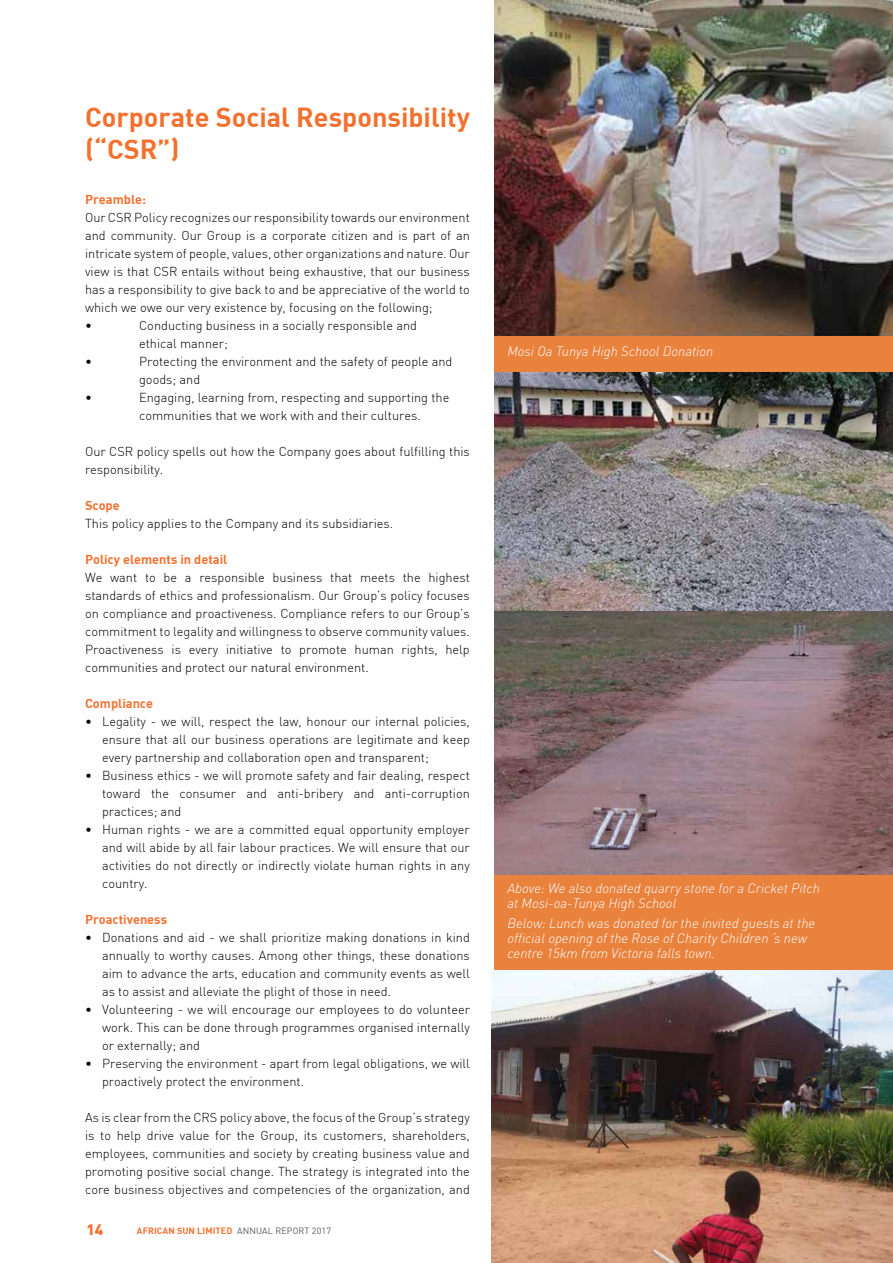
<style>
.page{position:relative;width:893px;height:1263px;background:#fff}
.page>*{position:absolute;margin:0;border:0;box-sizing:border-box;transform-origin:0 0}
.t1{font:27px/32.4px "DIN Bold";color:#f3702e}
.t2{font:900 15px "DIN";color:#f3702e}
.t3{font:italic 300 13.5px/15px "DIN";color:#fff}
.t4{font:300 12.75px/18px "DIN";color:#000;text-align:justify}
.t5{font:12.75px "DIN Bold";color:#f3702e}
.t6{font:9px "DIN Bold";letter-spacing:.01em;color:#f3702e}
.s1{font-family:"DIN";color:#58595b}
</style>
<div class="page">
<div style="left:494px;top:0;width:399px;height:1263px;background:#e8823d"></div>
<img style="left:494px;top:373px;width:399px;height:239px">
<img style="left:494px;top:0;width:399px;height:336px">
<img style="left:494px;top:612px;width:399px;height:262px">
<img style="left:491px;top:970px;width:402px;height:293px">
<h1 class="t1" style="left:85px;top:100px;width:386px">Corporate Social Responsibility (“CSR”)</h1>
<p class="t5" style="left:85px;top:191px;width:62px">Preamble:</p>
<p class="t4" style="left:85px;top:210px;width:386px;text-align:left">Our CSR Policy recognizes our responsibility towards our environment and community. Our Group is a corporate citizen and is part of an intricate system of people, values, other organizations and nature. Our view is that CSR entails without being exhaustive, that our business has a responsibility to give back to and be appreciative of the world to which we owe our very existence by, focusing on the following;<br>•</p>
<p class="t4" style="left:139px;top:318px;width:280px">Conducting business in a socially responsible and ethical manner;</p>
<p class="t4" style="left:85px;top:354px;width:8px">•</p>
<p class="t4" style="left:139px;top:354px;width:315px">Protecting the environment and the safety of people and goods; and</p>
<p class="t4" style="left:85px;top:390px;width:8px">•</p>
<p class="t4" style="left:139px;top:390px;width:312px">Engaging, learning from, respecting and supporting the communities that we work with and their cultures.</p>
<p class="t4" style="left:85px;top:444px;width:386px">Our CSR policy spells out how the Company goes about fulfilling this responsibility.</p>
<p class="t5" style="left:85px;top:497px;width:36px">Scope</p>
<p class="t4" style="left:85px;top:516px;width:310px">This policy applies to the Company and its subsidiaries.</p>
<p class="t5" style="left:85px;top:551px;width:144px">Policy elements in detail</p>
<p class="t4" style="left:85px;top:570px;width:386px">We want to be a responsible business that meets the highest standards of ethics and professionalism. Our Group’s policy focuses on compliance and proactiveness. Compliance refers to our Group’s commitment to legality and willingness to observe community values.<br>Proactiveness is every initiative to promote human rights, help communities and protect our natural environment.</p>
<p class="t5" style="left:85px;top:695px;width:70px">Compliance</p>
<p class="t4" style="left:102px;top:714px;width:369px;text-indent:-17px">• Legality - we will, respect the law, honour our internal policies, ensure that all our business operations are legitimate and keep every partnership and collaboration open and transparent;</p>
<p class="t4" style="left:102px;top:768px;width:369px;text-indent:-17px">• Business ethics - we will promote safety and fair dealing, respect toward the consumer and anti-bribery and anti-corruption practices; and</p>
<p class="t4" style="left:102px;top:822px;width:369px;text-indent:-17px">• Human rights - we are a committed equal opportunity employer and will abide by all fair labour practices. We will ensure that our activities do not directly or indirectly violate human rights in any country.</p>
<p class="t5" style="left:85px;top:911px;width:83px">Proactiveness</p>
<p class="t4" style="left:102px;top:930px;width:369px;text-indent:-17px">• Donations and aid - we shall prioritize making donations in kind annually to worthy causes. Among other things, these donations aim to advance the arts, education and community events as well as to assist and alleviate the plight of those in need.</p>
<p class="t4" style="left:102px;top:1002px;width:369px;text-indent:-17px">• Volunteering - we will encourage our employees to do volunteer work. This can be done through programmes organised internally or externally; and</p>
<p class="t4" style="left:102px;top:1056px;width:369px;text-indent:-17px">• Preserving the environment - apart from legal obligations, we will proactively protect the environment.</p>
<p class="t4" style="left:85px;top:1110px;width:386px">As is clear from the CRS policy above, the focus of the Group’s strategy is to help drive value for the Group, its customers, shareholders, employees, communities and society by creating business value and promoting positive social change. The strategy is integrated into the core business objectives and competencies of the organization, and</p>
<p class="t2" style="left:87px;top:1219px;width:18px">14</p>
<p class="t6" style="left:137px;top:1225px;width:196px">AFRICAN SUN LIMITED <span class="s1">ANNUAL REPORT 2017</span></p>
<p class="t3" style="left:507px;top:343px;width:207px">Mosi Oa Tunya High School Donation</p>
<p class="t3" style="left:507px;top:880px;width:314px">Above: We also donated quarry stone for a Cricket Pitch at Mosi-oa-Tunya High School</p>
<p class="t3" style="left:507px;top:915px;width:309px">Below: Lunch was donated for the invited guests at the official opening of the Rose of Charity Children ‘s new centre 15km from Victoria falls town.</p>
</div>
